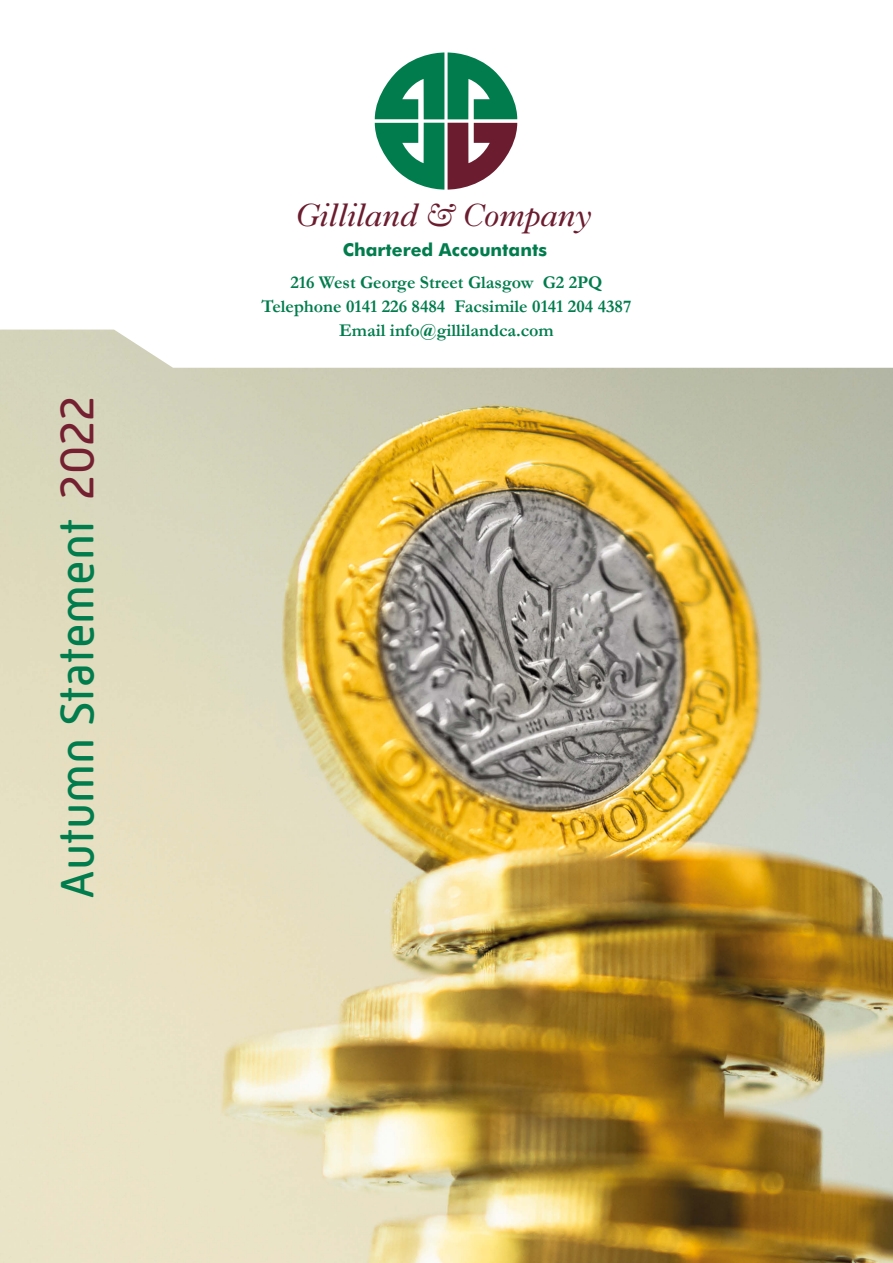
<style>
.page{position:relative;width:893px;height:1263px;background:#fff}
.page>*{position:absolute;margin:0;border:0;box-sizing:border-box;transform-origin:0 0}
.t1{font:48.3px "Mic 32 New Rounded W00";color:#007c4d}
.t2{font:32.7px "Dutch 766 BT Italic A";color:#6b1d2f}
.Subheading{font:700 18px "Garamond";color:#007c4d}
.t3{font:700 17.85px "Futura BT";color:#007c4d}
.s1{color:#752031}
</style>
<div class="page">
<img style="left:0;top:330px;width:893px;height:933px">
<svg style="left:375px;top:52px;width:142px;height:138px"></svg>
<p class="t1" style="left:49px;top:899px;width:505px;rotate:-90deg">Autumn Statement <span class="s1">2022</span></p>
<p class="t2" style="left:297px;top:194px;width:297px">Gilliland &amp; Company</p>
<p class="t3" style="left:343px;top:239px;width:206px">Chartered Accountants</p>
<p class="Subheading" style="left:290px;top:272px;width:314px">216 West George Street Glasgow G2 2PQ</p>
<p class="Subheading" style="left:262px;top:296px;width:371px">Telephone 0141 226 8484 Facsimile 0141 204 4387</p>
<p class="Subheading" style="left:339px;top:320px;width:216px">Email info@gillilandca.com</p>
</div>
